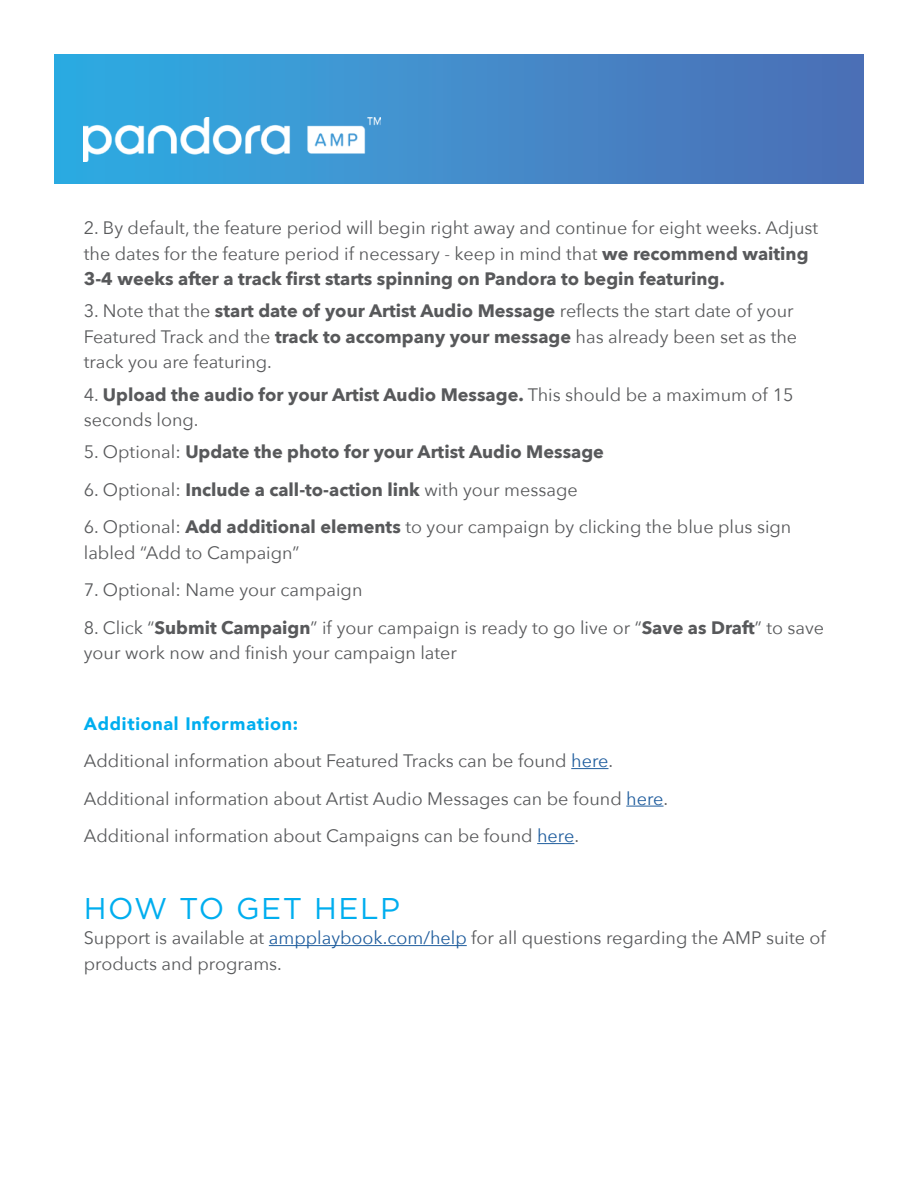
<style>
.page{position:relative;width:918px;height:1188px;background:#fff}
.page>*{position:absolute;margin:0;border:0;box-sizing:border-box;transform-origin:0 0}
.t1{font:30px "Gotham";letter-spacing:.05em;color:#00aeef}
.t2{font:18px/25.5px "Avenir Next";color:#58595b}
.t3{font:700 18px/25.5px "Avenir Next";color:#58595b}
.t4{font:900 18px "Avenir";letter-spacing:.04em;color:#00aeef}
.s1{font-weight:700}
.s2{font-weight:400}
.s3{color:#215e9e}
</style>
<div class="page">
<div style="left:54px;top:54px;width:810px;height:130px;background:linear-gradient(to right,#30ade3,#506eb5)"></div>
<img style="left:84px;top:118px;width:297px;height:44px">
<hr style="left:571px;top:768px;width:37px;height:1px;background:#215e9e">
<hr style="left:626px;top:806px;width:38px;height:1px;background:#215e9e">
<hr style="left:537px;top:843px;width:37px;height:1px;background:#215e9e">
<hr style="left:269px;top:945px;width:198px;height:1px;background:#215e9e">
<p class="t2" style="left:84px;top:214px;width:736px">2. By default, the feature period will begin right away and continue for eight weeks. Adjust the dates for the feature period if necessary - keep in mind that <span class="s1">we recommend waiting<br>3-4 weeks after a track first starts spinning on Pandora to begin featuring.</span></p>
<p class="t2" style="left:84px;top:297px;width:715px">3. Note that the <span class="s1">start date of your Artist Audio Message</span> reflects the start date of your<br>Featured Track and the <span class="s1">track to accompany your message</span> has already been set as the track you are featuring.</p>
<p class="t3" style="left:84px;top:381px;width:711px"><span class="s2">4.</span> Upload the audio for your Artist Audio Message. <span class="s2">This should be a maximum of 15 seconds long.</span></p>
<p class="t3" style="left:84px;top:439px;width:522px"><span class="s2">5. Optional:</span> Update the photo for your Artist Audio Message</p>
<p class="t2" style="left:84px;top:476px;width:495px">6. Optional: <span class="s1">Include a call-to-action link</span> with your message</p>
<p class="t2" style="left:84px;top:514px;width:709px">6. Optional: <span class="s1">Add additional elements</span> to your campaign by clicking the blue plus sign labled “Add to Campaign”</p>
<p class="t2" style="left:84px;top:577px;width:280px">7. Optional: Name your campaign</p>
<p class="t2" style="left:84px;top:614px;width:742px">8. Click “<span class="s1">Submit Campaign</span>” if your campaign is ready to go live or “<span class="s1">Save as Draft</span>” to save your work now and finish your campaign later</p>
<p class="t4" style="left:84px;top:708px;width:216px">Additional Information:</p>
<p class="t2" style="left:84px;top:742px;width:586px;line-height:37.5px">Additional information about Featured Tracks can be found <span class="s3">here</span>.<br>Additional information about Artist Audio Messages can be found <span class="s3">here</span>.<br>Additional information about Campaigns can be found <span class="s3">here</span>.</p>
<h1 class="t1" style="left:84px;top:892px;width:318px">HOW TO GET HELP</h1>
<p class="t2" style="left:84px;top:924px;width:744px">Support is available at <span class="s3">ampplaybook.com/help</span> for all questions regarding the AMP suite of products and programs.</p>
</div>
